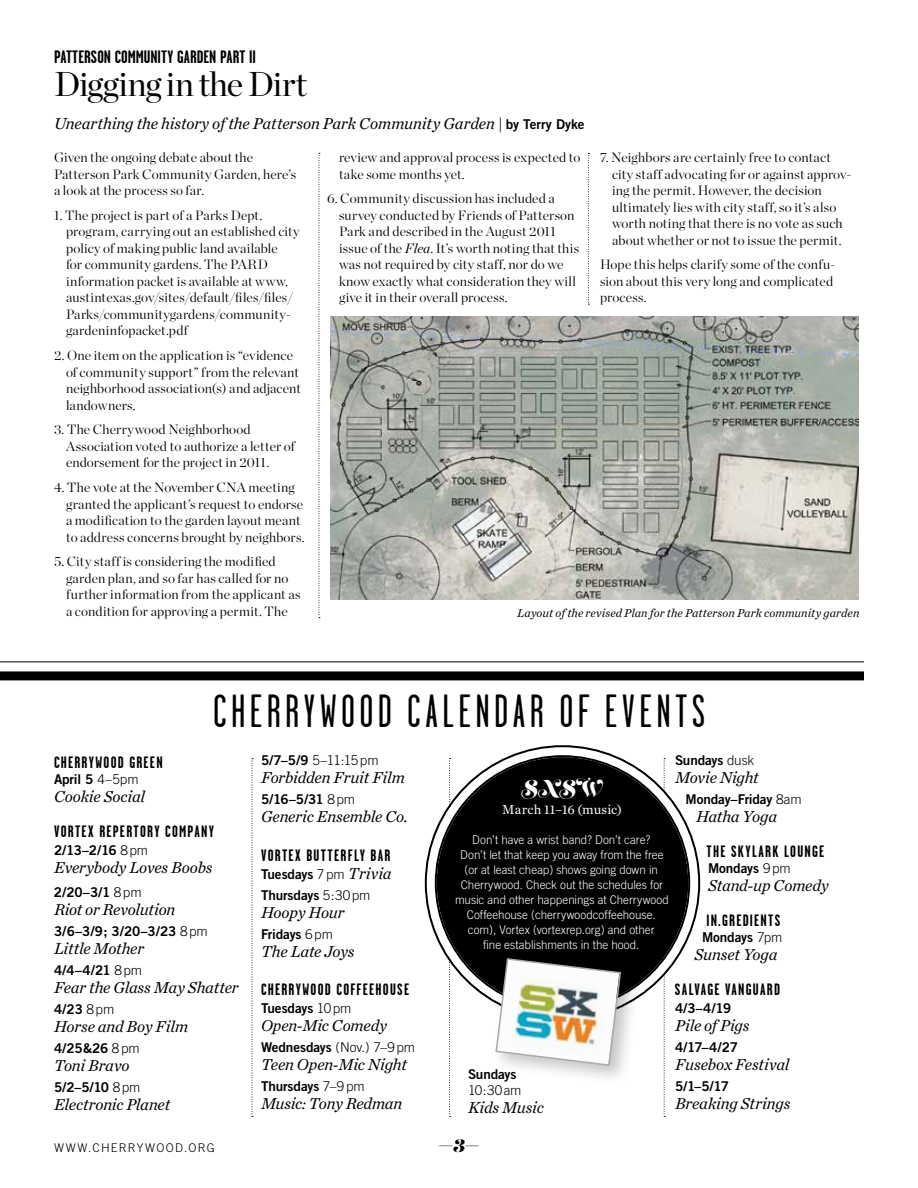
<style>
.page{position:relative;width:918px;height:1188px;background:#fff}
.page>*{position:absolute;margin:0;border:0;box-sizing:border-box;transform-origin:0 0}
.t1{font:46.5px "Garage Gothic";letter-spacing:.11em;color:#000}
.t2{font:34.5px "Chronicle Display";letter-spacing:-.015em;color:#000}
.t3{font:22.5px "Lust Script";color:#fff}
.t4{font:19.5px "Chronicle Display";color:#000}
.t5{font:700 18px "Garage Gothic";letter-spacing:.005em;color:#000}
.t6{font:italic 16.5px "Chronicle Text O1";letter-spacing:-.01em;color:#000}
.t7{font:700 16.5px "Garage Gothic";letter-spacing:.075em;color:#000}
.t8{font:300 13.5px/16.5px "Chronicle Display";letter-spacing:.005em;color:#000}
.t9{font:13.5px/21px "Trade Gothic Bold Two";letter-spacing:-.02em;color:#000}
.t10{font:300 13.5px "Trade Gothic";letter-spacing:-.005em;color:#000}
.t11{font:13.5px "Chronicle Text O1";letter-spacing:.015em;color:#fff}
.t12{font:300 12px/15px "Trade Gothic";color:#fff;text-align:center}
.t13{font:italic 12px "Chronicle Text O1";letter-spacing:.005em;color:#000}
.t14{font:300 12px "Trade Gothic";letter-spacing:.145em;color:#000}
.s1{font-family:"Trade Gothic Bold Two";font-style:normal;font-size:13.5px}
.s2{font-weight:400;font-style:italic}
.s3{font-family:"Trade Gothic";font-weight:300}
.s4{font-family:"Trade Gothic Bold Two";font-weight:400}
.s5{font-family:"Chronicle Text O1";font-style:italic;font-size:16.5px}
.s6{font-family:"Lust Script Display";font-size:18px}
</style>
<div class="page">
<div style="left:0;top:671px;width:864px;height:9px;background:#000"></div>
<hr style="left:0;top:662px;width:864px;height:1px;background:#000">
<svg style="left:252px;top:758px;width:1px;height:359px"></svg>
<svg style="left:664px;top:758px;width:1px;height:359px"></svg>
<svg style="left:449px;top:758px;width:2px;height:359px"></svg>
<div style="left:436px;top:756px;width:253px;height:254px;background:#000;border-radius:50%"></div>
<div style="left:425px;top:745px;width:275px;height:276px;border:12px solid #fff;border-radius:50%"></div>
<div style="left:489px;top:952px;width:150px;height:132px;background:#000;opacity:.23"></div>
<img style="left:495px;top:957px;width:127px;height:110px">
<img style="left:330px;top:317px;width:529px;height:283px">
<svg style="left:319px;top:153px;width:1px;height:465px"></svg>
<svg style="left:588px;top:153px;width:1px;height:152px"></svg>
<h3 class="t5" style="left:54px;top:47px;width:204px">PATTERSON COMMUNITY GARDEN PART II</h3>
<h2 class="t2" style="left:54px;top:63px;width:254px">Digging in the Dirt</h2>
<p class="t6" style="left:54px;top:114px;width:532px">Unearthing the history of the Patterson Park Community Garden | <span class="s1">by Terry Dyke</span></p>
<p class="t8" style="left:54px;top:149px;width:244px">Given the ongoing debate about the<br>Patterson Park Community Garden, here’s a look at the process so far.</p>
<p class="t8" style="left:66px;top:207px;width:235px;text-indent:-12px">1. The project is part of a Parks Dept. program, carrying out an established city policy of making public land available<br>for community gardens. The PARD information packet is available at www. austintexas.gov/sites/default/files/files/ Parks/communitygardens/community&shy;gardeninfopacket.pdf</p>
<p class="t8" style="left:66px;top:347px;width:236px;text-indent:-12px">2. One item on the application is “evidence of community support” from the relevant neighborhood association(s) and adjacent landowners.</p>
<p class="t8" style="left:66px;top:421px;width:231px;text-indent:-12px">3. The Cherrywood Neighborhood<br>Association voted to authorize a letter of endorsement for the project in 2011.</p>
<p class="t8" style="left:66px;top:479px;width:240px;text-indent:-12px">4. The vote at the November CNA meeting granted the applicant’s request to endorse a modification to the garden layout meant to address concerns brought by neighbors.</p>
<p class="t8" style="left:66px;top:553px;width:236px;text-indent:-12px">5. City staff is considering the modified garden plan, and so far has called for no further information from the applicant as a condition for approving a permit. The</p>
<p class="t8" style="left:612px;top:149px;width:241px;text-indent:-12px">7. Neighbors are certainly free to contact city staff advocating for or against approv&shy;ing the permit. However, the decision ultimately lies with city staff, so it’s also worth noting that there is no vote as such about whether or not to issue the permit.</p>
<p class="t8" style="left:600px;top:256px;width:237px">Hope this helps clarify some of the confu&shy;sion about this very long and complicated process.</p>
<p class="t8" style="left:339px;top:149px;width:243px">review and approval process is expected to take some months yet.</p>
<p class="t8" style="left:339px;top:190px;width:242px;text-indent:-12px">6. Community discussion has included a survey conducted by Friends of Patterson Park and described in the August 2011 issue of the <span class="s2">Flea</span>. It’s worth noting that this was not required by city staff, nor do we know exactly what consideration they will give it in their overall process.</p>
<p class="t13" style="left:517px;top:605px;width:344px">Layout of the revised Plan for the Patterson Park community garden</p>
<h1 class="t1" style="left:213px;top:687px;width:126px">CHERRYWOOD</h1>
<h1 class="t1" style="left:407px;top:687px;width:37px">CALENDAR</h1>
<h1 class="t1" style="left:559px;top:687px;width:145px">OF EVENTS</h1>
<p class="t7" style="left:54px;top:753px;width:22px">CHERRYWOOD</p>
<p class="t7" style="left:129px;top:753px;width:8px">GREEN</p>
<p class="t9" style="left:54px;top:769px;width:86px">April 5 <span class="s3">4–5pm</span></p>
<p class="t6" style="left:54px;top:787px;width:93px">Cookie Social</p>
<p class="t7" style="left:54px;top:822px;width:15px">VORTE</p>
<p class="t7" style="left:88px;top:822px;width:26px">X REPERTORY</p>
<p class="t7" style="left:165px;top:822px;width:15px">COMPANY</p>
<p class="t9" style="left:54px;top:839px;width:96px">2/13–2/16 <span class="s3">8pm</span></p>
<p class="t6" style="left:54px;top:857px;width:160px">Everybody Loves Boobs</p>
<p class="t9" style="left:54px;top:881px;width:89px">2/20–3/1 <span class="s3">8pm</span></p>
<p class="t6" style="left:54px;top:899px;width:123px">Riot or Revolution</p>
<p class="t9" style="left:54px;top:920px;width:155px">3/6–3/9; 3/20–3/23 <span class="s3">8pm</span></p>
<p class="t6" style="left:54px;top:938px;width:92px">Little Mother</p>
<p class="t9" style="left:54px;top:959px;width:90px">4/4–4/21 <span class="s3">8pm</span></p>
<p class="t6" style="left:54px;top:977px;width:186px">Fear the Glass May Shatter</p>
<p class="t9" style="left:54px;top:998px;width:62px">4/23 <span class="s3">8pm</span></p>
<p class="t6" style="left:54px;top:1016px;width:136px">Horse and Boy Film</p>
<p class="t9" style="left:54px;top:1037px;width:87px">4/25&amp;26 <span class="s3">8pm</span></p>
<p class="t6" style="left:54px;top:1055px;width:77px">Toni Bravo</p>
<p class="t9" style="left:54px;top:1076px;width:88px">5/2–5/10 <span class="s3">8pm</span></p>
<p class="t6" style="left:54px;top:1094px;width:118px">Electronic Planet</p>
<p class="t14" style="left:54px;top:1141px;width:162px">www.cherrywood.org</p>
<p class="t10" style="left:261px;top:753px;width:119px"><span class="s4">5/7–5/9</span> 5–11:15pm</p>
<p class="t6" style="left:261px;top:768px;width:146px">Forbidden Fruit Film</p>
<p class="t9" style="left:261px;top:789px;width:96px">5/16–5/31 <span class="s3">8pm</span></p>
<p class="t6" style="left:261px;top:807px;width:149px">Generic Ensemble Co.</p>
<p class="t7" style="left:261px;top:847px;width:15px">VORTE</p>
<p class="t7" style="left:295px;top:847px;width:26px">X BUTTER</p>
<p class="t7" style="left:348px;top:847px;width:38px">FLY BAR</p>
<p class="t9" style="left:261px;top:864px;width:132px">Tuesdays <span class="s3">7pm</span> <span class="s5">Trivia<br></span>Thursdays <span class="s3">5:30pm</span></p>
<p class="t6" style="left:261px;top:903px;width:85px">Hoopy Hour</p>
<p class="t9" style="left:261px;top:924px;width:73px">Fridays <span class="s3">6pm</span></p>
<p class="t6" style="left:261px;top:942px;width:95px">The Late Joys</p>
<p class="t7" style="left:261px;top:980px;width:22px">CHERRYWOOD</p>
<p class="t7" style="left:336px;top:980px;width:54px">COFFEEHOUSE</p>
<p class="t9" style="left:261px;top:997px;width:92px">Tuesdays <span class="s3">10pm</span></p>
<p class="t6" style="left:261px;top:1015px;width:128px">Open-Mic Comedy</p>
<p class="t10" style="left:261px;top:1039px;width:156px"><span class="s4">Wednesdays</span> (Nov.) 7–9pm</p>
<p class="t6" style="left:261px;top:1054px;width:147px">Teen Open-Mic Night</p>
<p class="t9" style="left:261px;top:1075px;width:105px">Thursdays <span class="s3">7–9pm</span></p>
<p class="t6" style="left:261px;top:1093px;width:143px">Music: Tony Redman</p>
<p class="t9" style="left:675px;top:750px;width:81px">Sundays <span class="s3">dusk</span></p>
<p class="t6" style="left:675px;top:768px;width:85px">Movie Night</p>
<p class="t9" style="left:686px;top:789px;width:118px">Monday–Friday <span class="s3">8am</span></p>
<p class="t6" style="left:696px;top:807px;width:83px">Hatha Yoga</p>
<p class="t7" style="left:706px;top:842px;width:40px">THE SKYLARK</p>
<p class="t7" style="left:784px;top:842px;width:14px">LOUNGE</p>
<p class="t9" style="left:708px;top:858px;width:84px">Mondays <span class="s3">9pm</span></p>
<p class="t6" style="left:708px;top:876px;width:122px">Stand-up Comedy</p>
<p class="t7" style="left:706px;top:911px;width:24px">IN.GREDIENTS</p>
<p class="t9" style="left:702px;top:927px;width:82px">Mondays <span class="s3">7pm</span></p>
<p class="t6" style="left:694px;top:945px;width:85px">Sunset Yoga</p>
<p class="t7" style="left:675px;top:980px;width:15px">SALVAGE</p>
<p class="t7" style="left:725px;top:980px;width:15px">VANGUARD</p>
<p class="t9" style="left:675px;top:997px;width:58px">4/3–4/19</p>
<p class="t6" style="left:675px;top:1015px;width:76px">Pile of Pigs</p>
<p class="t9" style="left:675px;top:1036px;width:64px">4/17–4/27</p>
<p class="t6" style="left:675px;top:1054px;width:116px">Fusebox Festival</p>
<p class="t9" style="left:675px;top:1075px;width:55px">5/1–5/17</p>
<p class="t6" style="left:675px;top:1093px;width:117px">Breaking Strings</p>
<h3 class="t3" style="left:522px;top:773px;width:82px">SXSW</h3>
<p class="t11" style="left:502px;top:801px;width:121px">March 11–16 (music)</p>
<p class="t12" style="left:455px;top:832px;width:215px">Don’t have a wrist band? Don’t care?<br>Don’t let that keep you away from the free (or at least cheap) shows going down in Cherrywood. Check out the schedules for music and other happenings at Cherrywood Coffeehouse (cherrywoodcoffeehouse. com), Vortex (vortexrep.org) and other<br>fine establishments in the hood.</p>
<p class="t9" style="left:468px;top:1063px;width:50px">Sundays</p>
<p class="t10" style="left:468px;top:1082px;width:55px">10:30am</p>
<p class="t6" style="left:468px;top:1098px;width:77px">Kids Music</p>
<h3 class="t4" style="left:438px;top:1132px;width:43px">—<span class="s6">3</span>—</h3>
</div>
